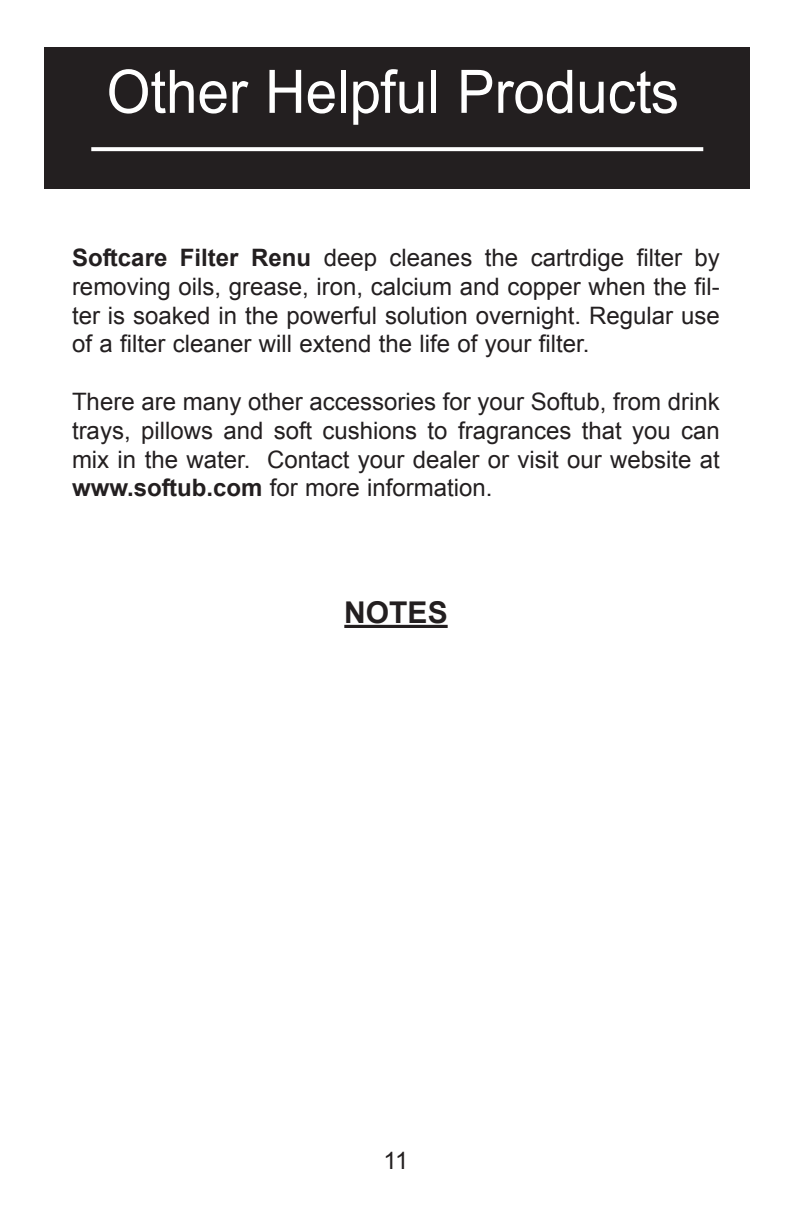
<style>
.page{position:relative;width:792px;height:1224px;background:#fff}
.page>*{position:absolute;margin:0;border:0;box-sizing:border-box;transform-origin:0 0}
.t1{font:60px "Arial";color:#fff;scale:.94 1}
.t2{font:700 30px "Arial";color:#231f20}
.t3{font:24px/28.8px "Arial";color:#231f20;text-align:justify}
.s1{font-weight:700}
</style>
<div class="page">
<hr style="left:344px;top:625px;width:104px;height:3px;background:#231f20">
<div style="left:44px;top:47px;width:706px;height:142px;background:#231f20"></div>
<svg style="left:91px;top:147px;width:612px;height:4px;background:#f5f5f5"></svg>
<p class="t1" style="left:107px;top:59px;width:610px">Other Helpful Products</p>
<p class="t3" style="left:72px;top:243px;width:649px"><span class="s1">Softcare Filter Renu</span> deep cleanes the cartrdige filter by removing oils, grease, iron, calcium and copper when the fil&shy;ter is soaked in the powerful solution overnight. Regular use of a filter cleaner will extend the life of your filter.</p>
<p class="t3" style="left:72px;top:387px;width:649px">There are many other accessories for your Softub, from drink trays, pillows and soft cushions to fragrances that you can mix in the water. Contact your dealer or visit our website at <span class="s1">www.softub.com</span> for more information.</p>
<p class="t2" style="left:344px;top:596px;width:105px">NOTES</p>
<p class="t3" style="left:384px;top:1147px;width:26px">11</p>
</div>
